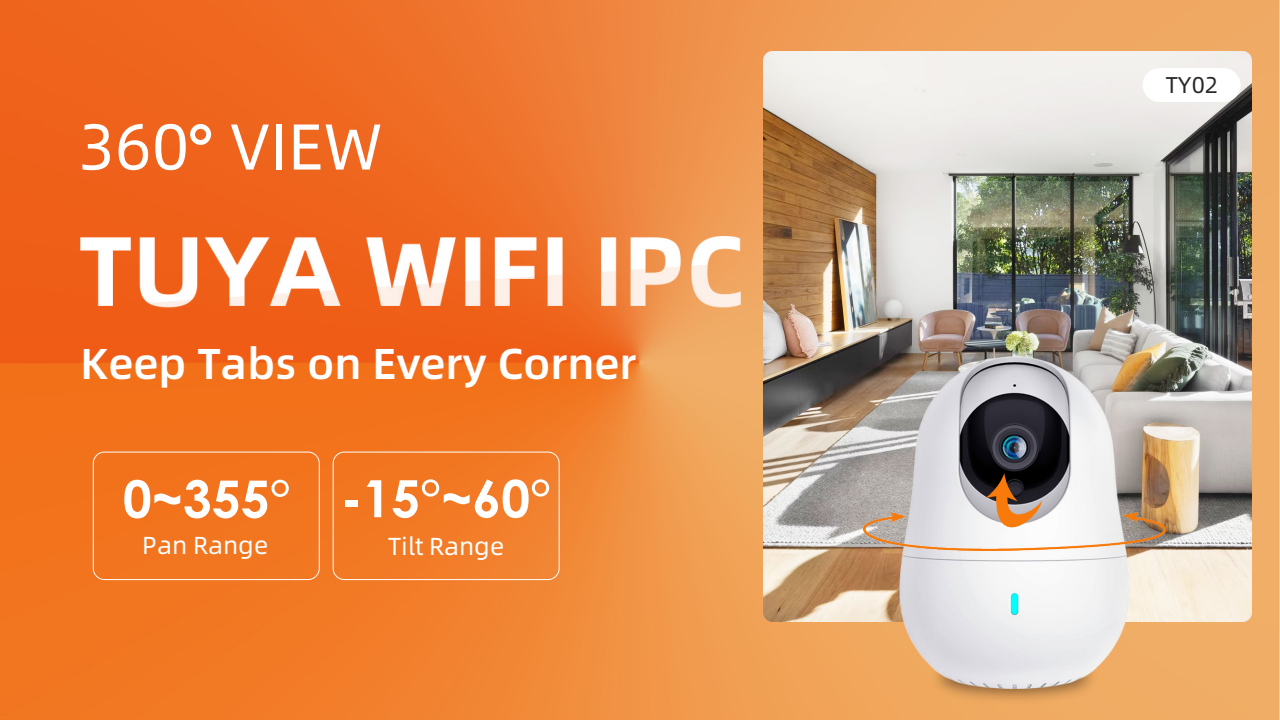
<style>
.page{position:relative;width:1280px;height:720px;background:#fff}
.page>*{position:absolute;margin:0;border:0;box-sizing:border-box;transform-origin:0 0}
.t1{font:64.9px "Alibaba Sans";color:#fff}
.t2{font:700 51.4px "Century Gothic";letter-spacing:.005em;color:#fff}
.t3{font:500 43.3px "Alibaba Sans";letter-spacing:-.005em;color:#fff}
.t4{font:24.7px "Alibaba Sans";letter-spacing:-.005em;color:#fff}
.t5{font:22.9px "Alibaba Sans";color:#282828}
</style>
<div class="page">
<img style="left:0;top:0;width:1280px;height:720px">
<img style="left:764px;top:52px;width:488px;height:569px">
<img style="left:927px;top:689px;width:174px;height:20px">
<img style="left:900px;top:356px;width:229px;height:333px">
<img style="left:863px;top:513px;width:302px;height:38px">
<svg style="left:985px;top:473px;width:57px;height:79px"></svg>
<img style="left:81px;top:236px;width:660px;height:72px">
<div style="left:1143px;top:68px;width:98px;height:34px;background:#fff;border-radius:17px"></div>
<div style="left:93px;top:452px;width:227px;height:128px;background:#f2741f"></div>
<svg style="left:333px;top:452px;width:227px;height:128px;background:#f27d2a"></svg>
<h1 class="t1" style="left:78px;top:98px;width:306px">360° VIEW</h1>
<p class="t3" style="left:81px;top:330px;width:557px">Keep Tabs on Every Corner</p>
<p class="t2" style="left:123px;top:460px;width:429px">0~355° -15°~60°</p>
<p class="t4" style="left:142px;top:527px;width:128px">Pan Range</p>
<p class="t4" style="left:388px;top:528px;width:118px">Tilt Range</p>
<p class="t5" style="left:1166px;top:68px;width:54px">TY02</p>
</div>
